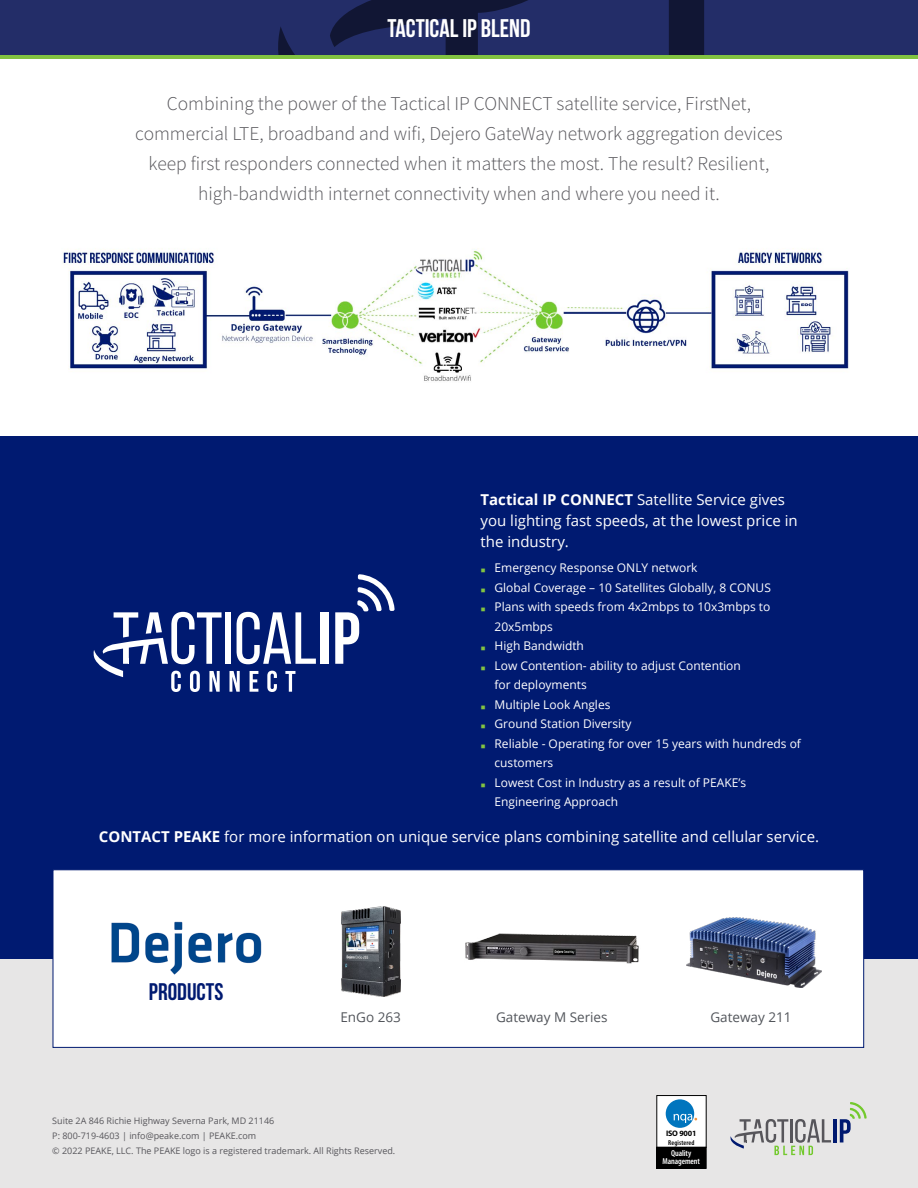
<style>
.page{position:relative;width:918px;height:1188px;background:#fff}
.page>*{position:absolute;margin:0;border:0;box-sizing:border-box;transform-origin:0 0}
.t1{font:700 25.5px "Bebas Neue";color:#fff}
.t2{font:700 24px "Bebas Neue";color:#001a71}
.t3{font:300 19.5px/30px "Source Sans Pro";color:#57565b;text-align:center}
.t4{font:15px/21px "Open Sans";color:#fff}
.t5{font:13.5px "Open Sans";color:#52555b}
.t6{font:12px/19.5px "Open Sans";color:#fff}
.t7{font:9px/15px "Open Sans";color:#57565b}
.t8{font:600 condensed 8.7px/8.4px "Myriad Pro";letter-spacing:-.01em;color:#fff;text-align:center}
.t9{font:700 7.95px "Myriad Pro";letter-spacing:-.02em;color:#000}
.t10{font:600 condensed 7.05px "Myriad Pro";letter-spacing:.02em;color:#000}
.s1{font-weight:700}
.s2{font-family:"Source Sans Pro";font-weight:300;font-size:4.5px;color:#82c341}
</style>
<div class="page">
<div style="left:0;top:933px;width:918px;height:255px;background:#e7e6e6"></div>
<div style="left:0;top:436px;width:918px;height:523px;background:#001a71"></div>
<svg style="left:0;top:54px;width:918px;height:4px;background:#699c49"></svg>
<div style="left:0;top:0;width:918px;height:54px;background:#232d68"></div>
<svg style="left:278px;top:0;width:426px;height:54px"></svg>
<div style="left:657px;top:1096px;width:49px;height:51px;background:#fff"></div>
<div style="left:657px;top:1147px;width:49px;height:21px;background:#000"></div>
<div style="left:657px;top:1147px;width:49px;height:22px;border:1px solid #000"></div>
<div style="left:666px;top:1099px;width:28px;height:29px;background:#0075be;border-radius:50%"></div>
<svg style="left:674px;top:1114px;width:23px;height:9px"></svg>
<hr style="left:833px;top:1119px;width:4px;height:23px;background:#001970">
<svg style="left:840px;top:1102px;width:27px;height:40px"></svg>
<svg style="left:730px;top:1119px;width:101px;height:36px"></svg>
<div style="left:320px;top:612px;width:8px;height:52px;background:#fff"></div>
<svg style="left:335px;top:574px;width:60px;height:90px"></svg>
<div style="left:225px;top:612px;width:6px;height:52px;background:#fff"></div>
<svg style="left:237px;top:612px;width:79px;height:52px"></svg>
<svg style="left:94px;top:612px;width:128px;height:80px"></svg>
<svg style="left:230px;top:671px;width:10px;height:21px"></svg>
<svg style="left:250px;top:671px;width:8px;height:21px"></svg>
<svg style="left:267px;top:671px;width:10px;height:21px"></svg>
<svg style="left:285px;top:671px;width:10px;height:21px"></svg>
<img style="left:62px;top:248px;width:787px;height:133px">
<div style="left:53px;top:869px;width:811px;height:179px;background:#fff;border:1px solid #001a71"></div>
<img style="left:686px;top:918px;width:135px;height:69px">
<img style="left:111px;top:921px;width:150px;height:54px">
<img style="left:465px;top:933px;width:174px;height:31px">
<img style="left:341px;top:907px;width:59px;height:89px">
<h1 class="t1" style="left:387px;top:14px;width:145px">TACTICAL IP BLEND</h1>
<p class="t3" style="left:135px;top:89px;width:649px">Combining the power of the Tactical IP CONNECT satellite service, FirstNet, commercial LTE, broadband and wifi, Dejero GateWay network aggregation devices keep first responders connected when it matters the most. The result? Resilient, high-bandwidth internet connectivity when and where you need it.</p>
<p class="t4" style="left:481px;top:489px;width:319px"><span class="s1">Tactical IP CONNECT</span> Satellite Service gives you lighting fast speeds, at the lowest price in the industry.</p>
<p class="t6" style="left:481px;top:558px;width:218px"><span class="s2">■</span> Emergency Response ONLY network</p>
<p class="t6" style="left:481px;top:577px;width:291px"><span class="s2">■</span> Global Coverage – 10 Satellites Globally, 8 CONUS</p>
<p class="t6" style="left:495px;top:597px;width:277px;text-indent:-13px"><span class="s2">■</span> Plans with speeds from 4x2mbps to 10x3mbps to<br>20x5mbps</p>
<p class="t6" style="left:481px;top:636px;width:104px"><span class="s2">■</span> High Bandwidth</p>
<p class="t6" style="left:495px;top:655px;width:248px;text-indent:-13px"><span class="s2">■</span> Low Contention- ability to adjust Contention for deployments</p>
<p class="t6" style="left:481px;top:694px;width:131px"><span class="s2">■</span> Multiple Look Angles</p>
<p class="t6" style="left:481px;top:714px;width:152px"><span class="s2">■</span> Ground Station Diversity</p>
<p class="t6" style="left:495px;top:733px;width:308px;text-indent:-13px"><span class="s2">■</span> Reliable - Operating for over 15 years with hundreds of customers</p>
<p class="t6" style="left:495px;top:772px;width:253px;text-indent:-13px"><span class="s2">■</span> Lowest Cost in Industry as a result of PEAKE’s<br>Engineering Approach</p>
<p class="t4" style="left:99px;top:826px;width:722px"><span class="s1">CONTACT PEAKE</span> for more information on unique service plans combining satellite and cellular service.</p>
<h2 class="t2" style="left:149px;top:978px;width:76px">PRODUCTS</h2>
<p class="t5" style="left:340px;top:1008px;width:62px">EnGo 263</p>
<p class="t5" style="left:496px;top:1008px;width:113px">Gateway M Series</p>
<p class="t5" style="left:710px;top:1008px;width:83px">Gateway 211</p>
<p class="t7" style="left:52px;top:1113px;width:345px">Suite 2A 846 Richie Highway Severna Park, MD 21146<br>P: 800-719-4603 | info@peake.com | PEAKE.com<br>© 2022 PEAKE, LLC. The PEAKE logo is a registered trademark. All Rights Reserved.</p>
<p class="t9" style="left:666px;top:1128px;width:32px">ISO 9001</p>
<p class="t10" style="left:668px;top:1138px;width:28px">Registered</p>
<p class="t8" style="left:662px;top:1149px;width:39px">Quality<br>Management</p>
</div>
